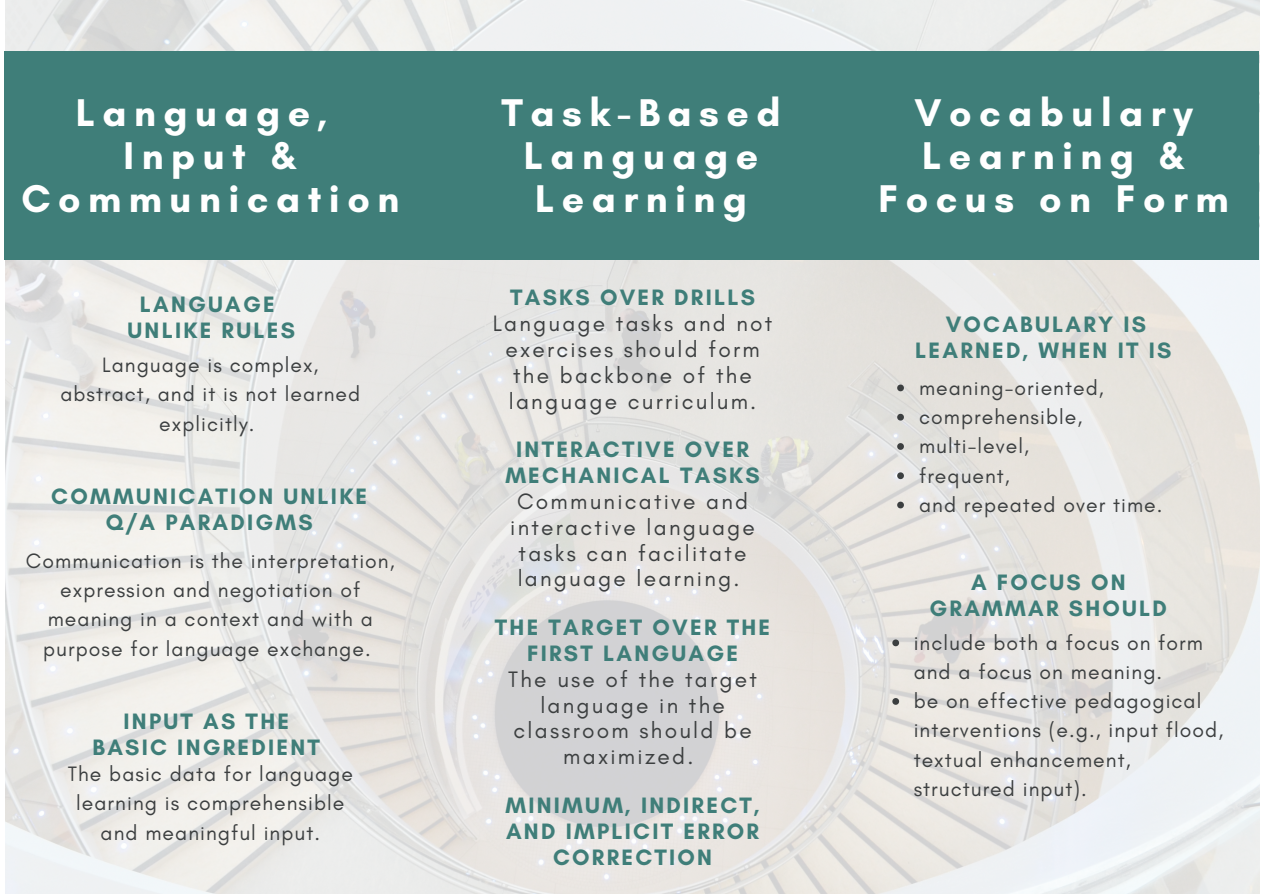
<style>
.page{position:relative;width:1263px;height:894px;background:#fff}
.page>*{position:absolute;margin:0;border:0;box-sizing:border-box;transform-origin:0 0}
.t1{font:700 39.3px/42.8px "Glacial Indifference";letter-spacing:.19em;color:#fff;text-align:center}
.t2{font:700 22.65px/25.8px "Glacial Indifference";letter-spacing:.1em;color:#3f7e79;text-align:center}
.t3{font:22.65px/25.8px "Glacial Indifference";letter-spacing:.1em;color:#3c3f40;text-align:center}
.t4{font:21.15px/29.2px "Glacial Indifference";letter-spacing:.05em;color:#3c3f40;text-align:center}
</style>
<div class="page">
<img style="left:5px;top:0;width:1255px;height:893px">
<div style="left:5px;top:51px;width:1254px;height:208px;background:#3f7e79"></div>
<svg style="left:897px;top:384px;width:7px;height:7px"></svg>
<svg style="left:897px;top:413px;width:7px;height:7px"></svg>
<svg style="left:897px;top:443px;width:7px;height:6px"></svg>
<svg style="left:897px;top:472px;width:7px;height:7px"></svg>
<svg style="left:897px;top:501px;width:7px;height:7px"></svg>
<svg style="left:892px;top:639px;width:7px;height:7px"></svg>
<svg style="left:892px;top:697px;width:7px;height:7px"></svg>
<h1 class="t1" style="left:21px;top:91px;width:379px">Language,<br>Input &amp;<br>Communication</h1>
<h1 class="t1" style="left:501px;top:91px;width:281px">Task-Based<br>Language<br>Learning</h1>
<h1 class="t1" style="left:878px;top:91px;width:352px">Vocabulary<br>Learning &amp;<br>Focus on Form</h1>
<p class="t2" style="left:128px;top:291px;width:169px">LANGUAGE<br>UNLIKE RULES</p>
<p class="t4" style="left:60px;top:350px;width:301px">Language is complex, abstract, and it is not learned explicitly.</p>
<p class="t2" style="left:51px;top:483px;width:317px">COMMUNICATION UNLIKE<br>Q/A PARADIGMS</p>
<p class="t4" style="left:26px;top:546px;width:370px">Communication is the interpretation, expression and negotiation of meaning in a context and with a purpose for language exchange.</p>
<p class="t2" style="left:93px;top:708px;width:229px">INPUT AS THE<br>BASIC INGREDIENT</p>
<p class="t4" style="left:68px;top:759px;width:287px">The basic data for language learning is comprehensible and meaningful input.</p>
<p class="t2" style="left:510px;top:284px;width:246px">TASKS OVER DRILLS</p>
<p class="t3" style="left:493px;top:311px;width:281px">Language tasks and not exercises should form the backbone of the language curriculum.</p>
<p class="t2" style="left:505px;top:436px;width:256px">INTERACTIVE OVER<br>MECHANICAL TASKS</p>
<p class="t3" style="left:510px;top:488px;width:246px">Communicative and interactive language tasks can facilitate language learning.</p>
<p class="t2" style="left:495px;top:614px;width:277px">THE TARGET OVER THE<br>FIRST LANGUAGE</p>
<p class="t3" style="left:508px;top:666px;width:250px">The use of the target language in the classroom should be maximized.</p>
<p class="t2" style="left:505px;top:791px;width:256px">MINIMUM, INDIRECT,<br>AND IMPLICIT ERROR<br>CORRECTION</p>
<p class="t2" style="left:915px;top:311px;width:258px">VOCABULARY IS<br>LEARNED, WHEN IT IS</p>
<p class="t4" style="left:919px;top:373px;width:245px;text-align:left">meaning-oriented, comprehensible, multi-level,<br>frequent,<br>and repeated over time.</p>
<p class="t2" style="left:930px;top:568px;width:239px">A FOCUS ON<br>GRAMMAR SHOULD</p>
<p class="t4" style="left:914px;top:628px;width:311px;text-align:left">include both a focus on form and a focus on meaning.<br>be on effective pedagogical interventions (e.g., input flood, textual enhancement, structured input).</p>
</div>
